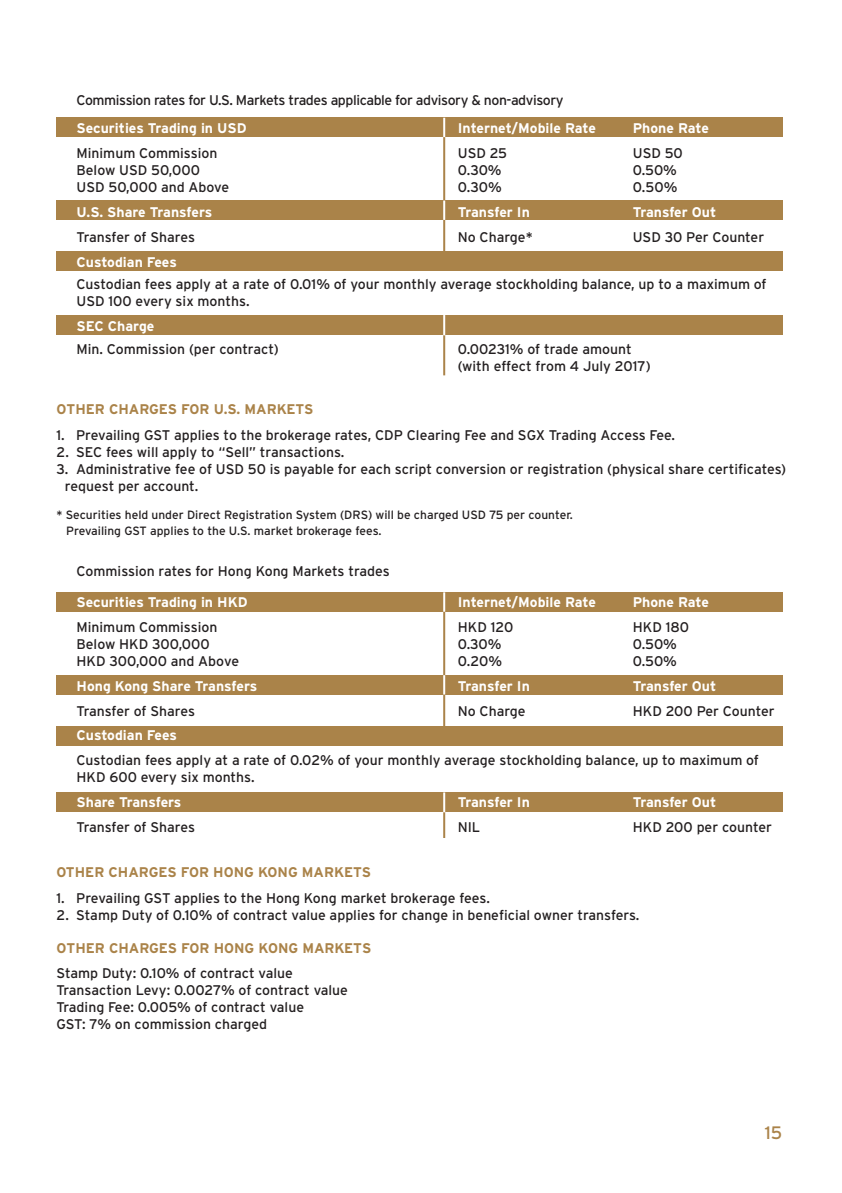
<style>
.page{position:relative;width:842px;height:1193px;background:#fff}
.page>*{position:absolute;margin:0;border:0;box-sizing:border-box;transform-origin:0 0}
.t1{font:18px "Interstate";color:#aa8349}
.t2{font:14px/17px "Interstate";color:#231f20}
.t3{font:700 14px "Interstate";color:#fff}
.t4{font:700 14px "Interstate";color:#aa8349}
.t5{font:14px "Interstate";letter-spacing:-.03em;color:#231f20}
.t6{font:12px/16px "Interstate";color:#231f20}
</style>
<div class="page">
<div style="left:57px;top:251px;width:725px;height:20px;background:#aa8349"></div>
<div style="left:57px;top:315px;width:725px;height:20px;background:#aa8349"></div>
<hr style="left:443px;top:122px;width:2px;height:146px;background:#aa8349">
<hr style="left:443px;top:316px;width:2px;height:59px;background:#aa8349">
<div style="left:57px;top:117px;width:725px;height:20px;background:#aa8349"></div>
<div style="left:57px;top:200px;width:725px;height:20px;background:#aa8349"></div>
<svg style="left:443px;top:118px;width:2px;height:19px"></svg>
<hr style="left:443px;top:315px;width:2px;height:20px;background:#fff">
<hr style="left:443px;top:200px;width:2px;height:20px;background:#fff">
<div style="left:57px;top:726px;width:725px;height:20px;background:#aa8349"></div>
<div style="left:57px;top:792px;width:725px;height:20px;background:#aa8349"></div>
<hr style="left:443px;top:596px;width:2px;height:147px;background:#aa8349">
<hr style="left:443px;top:792px;width:2px;height:46px;background:#aa8349">
<div style="left:57px;top:592px;width:725px;height:20px;background:#aa8349"></div>
<div style="left:57px;top:674px;width:725px;height:20px;background:#aa8349"></div>
<hr style="left:443px;top:592px;width:2px;height:20px;background:#fff">
<hr style="left:443px;top:792px;width:2px;height:20px;background:#fff">
<svg style="left:443px;top:675px;width:2px;height:19px"></svg>
<p class="t5" style="left:76px;top:92px;width:488px">Commission rates for U.S. Markets trades applicable for advisory &amp; non-advisory</p>
<p class="t3" style="left:76px;top:120px;width:171px">Securities Trading in USD</p>
<p class="t3" style="left:457px;top:120px;width:139px">Internet/Mobile Rate</p>
<p class="t3" style="left:632px;top:120px;width:78px">Phone Rate</p>
<p class="t2" style="left:77px;top:144px;width:142px">Minimum Commission</p>
<p class="t2" style="left:457px;top:144px;width:51px">USD 25</p>
<p class="t2" style="left:632px;top:144px;width:52px">USD 50</p>
<p class="t2" style="left:76px;top:161px;width:125px">Below USD 50,000</p>
<p class="t2" style="left:457px;top:161px;width:45px">0.30%</p>
<p class="t2" style="left:632px;top:161px;width:46px">0.50%</p>
<p class="t2" style="left:76px;top:178px;width:154px">USD 50,000 and Above</p>
<p class="t2" style="left:457px;top:178px;width:46px">0.30%</p>
<p class="t2" style="left:632px;top:178px;width:46px">0.50%</p>
<p class="t3" style="left:76px;top:204px;width:137px">U.S. Share Transfers</p>
<p class="t3" style="left:457px;top:204px;width:74px">Transfer In</p>
<p class="t3" style="left:632px;top:204px;width:85px">Transfer Out</p>
<p class="t2" style="left:76px;top:228px;width:120px">Transfer of Shares</p>
<p class="t2" style="left:457px;top:228px;width:76px">No Charge*</p>
<p class="t2" style="left:632px;top:228px;width:133px">USD 30 Per Counter</p>
<p class="t3" style="left:76px;top:254px;width:102px">Custodian Fees</p>
<p class="t2" style="left:76px;top:275px;width:691px">Custodian fees apply at a rate of 0.01% of your monthly average stockholding balance, up to a maximum of<br>USD 100 every six months.</p>
<p class="t3" style="left:76px;top:318px;width:79px">SEC Charge</p>
<p class="t2" style="left:76px;top:340px;width:203px">Min. Commission (per contract)</p>
<p class="t2" style="left:457px;top:340px;width:194px">0.00231% of trade amount (with effect from 4 July 2017)</p>
<p class="t4" style="left:56px;top:401px;width:258px">OTHER CHARGES FOR U.S. MARKETS</p>
<p class="t2" style="left:56px;top:426px;width:620px">1. Prevailing GST applies to the brokerage rates, CDP Clearing Fee and SGX Trading Access Fee.</p>
<p class="t2" style="left:56px;top:443px;width:289px">2. SEC fees will apply to “Sell” transactions.</p>
<p class="t2" style="left:65px;top:460px;width:722px;text-indent:-8px">3. Administrative fee of USD 50 is payable for each script conversion or registration (physical share certificates) request per account.</p>
<p class="t6" style="left:66px;top:507px;width:508px;text-indent:-10px">* Securities held under Direct Registration System (DRS) will be charged USD 75 per counter.<br>Prevailing GST applies to the U.S. market brokerage fees.</p>
<p class="t2" style="left:76px;top:563px;width:314px">Commission rates for Hong Kong Markets trades</p>
<p class="t3" style="left:76px;top:594px;width:172px">Securities Trading in HKD</p>
<p class="t3" style="left:457px;top:594px;width:139px">Internet/Mobile Rate</p>
<p class="t3" style="left:632px;top:594px;width:78px">Phone Rate</p>
<p class="t2" style="left:77px;top:618px;width:142px">Minimum Commission</p>
<p class="t2" style="left:457px;top:618px;width:57px">HKD 120</p>
<p class="t2" style="left:632px;top:618px;width:58px">HKD 180</p>
<p class="t2" style="left:76px;top:635px;width:135px">Below HKD 300,000</p>
<p class="t2" style="left:457px;top:635px;width:45px">0.30%</p>
<p class="t2" style="left:632px;top:635px;width:46px">0.50%</p>
<p class="t2" style="left:76px;top:652px;width:164px">HKD 300,000 and Above</p>
<p class="t2" style="left:457px;top:652px;width:46px">0.20%</p>
<p class="t2" style="left:632px;top:652px;width:46px">0.50%</p>
<p class="t3" style="left:76px;top:678px;width:182px">Hong Kong Share Transfers</p>
<p class="t3" style="left:457px;top:678px;width:74px">Transfer In</p>
<p class="t3" style="left:632px;top:678px;width:85px">Transfer Out</p>
<p class="t2" style="left:77px;top:702px;width:120px">Transfer of Shares</p>
<p class="t2" style="left:457px;top:702px;width:69px">No Charge</p>
<p class="t2" style="left:632px;top:702px;width:143px">HKD 200 Per Counter</p>
<p class="t3" style="left:77px;top:727px;width:102px">Custodian Fees</p>
<p class="t2" style="left:77px;top:752px;width:683px">Custodian fees apply at a rate of 0.02% of your monthly average stockholding balance, up to maximum of<br>HKD 600 every six months.</p>
<p class="t3" style="left:77px;top:794px;width:106px">Share Transfers</p>
<p class="t3" style="left:457px;top:794px;width:74px">Transfer In</p>
<p class="t3" style="left:632px;top:794px;width:85px">Transfer Out</p>
<p class="t2" style="left:77px;top:818px;width:120px">Transfer of Shares</p>
<p class="t2" style="left:457px;top:818px;width:24px">NIL</p>
<p class="t2" style="left:632px;top:818px;width:141px">HKD 200 per counter</p>
<p class="t4" style="left:56px;top:864px;width:316px">OTHER CHARGES FOR HONG KONG MARKETS</p>
<p class="t2" style="left:56px;top:889px;width:434px">1. Prevailing GST applies to the Hong Kong market brokerage fees.</p>
<p class="t2" style="left:56px;top:906px;width:584px">2. Stamp Duty of 0.10% of contract value applies for change in beneficial owner transfers.</p>
<p class="t4" style="left:56px;top:940px;width:316px">OTHER CHARGES FOR HONG KONG MARKETS</p>
<p class="t2" style="left:56px;top:964px;width:293px">Stamp Duty: 0.10% of contract value Transaction Levy: 0.0027% of contract value Trading Fee: 0.005% of contract value<br>GST: 7% on commission charged</p>
<p class="t1" style="left:764px;top:1122px;width:19px">15</p>
</div>
